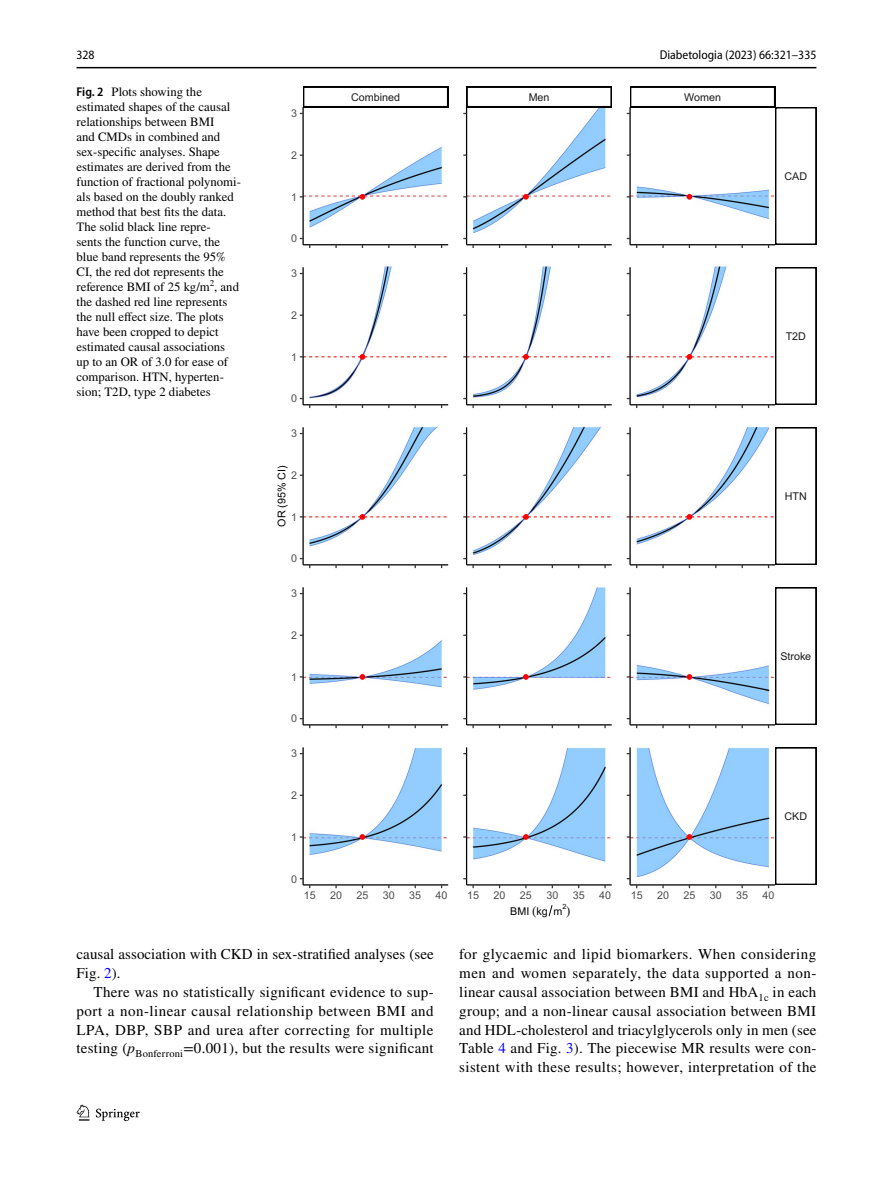
<style>
.page{position:relative;width:893px;height:1187px;background:#fff}
.page>*{position:absolute;margin:0;border:0;box-sizing:border-box;transform-origin:0 0}
.t1{font:15px/18.8px "STIX";letter-spacing:.02em;color:#000;text-align:justify}
.t2{font:12.75px/15px "STIX";color:#000}
.t3{font:12.75px "Myriad Pro Semi Cn 3";color:#000}
.t4{font:semi-condensed 12.75px "Myriad Pro";color:#000}
.t5{font:10.8px "Arial 2";color:#4d4d4d}
.t6{font:10.8px "Arial 2";color:#1a1a1a}
.t7{font:10.8px "Arial 3";color:#4d4d4d}
.t8{font:10.8px "Arial 3";color:#000}
.t9{font:7.2px "Arial 3";color:#000}
.s1{font-family:"Myriad Pro";font-weight:600;font-stretch:semi-condensed}
.s2{color:#00f}
.s3{font-style:italic}
</style>
<div class="page">
<hr style="left:77px;top:67px;width:739px;height:1px;background:#000">
<svg style="left:77px;top:1104px;width:12px;height:16px"></svg>
<svg style="left:96px;top:1108px;width:44px;height:12px"></svg>
<img style="left:303px;top:107px;width:471px;height:769px">
<svg style="left:360px;top:194px;width:5px;height:5px"></svg>
<svg style="left:523px;top:194px;width:6px;height:5px"></svg>
<svg style="left:360px;top:674px;width:5px;height:5px"></svg>
<svg style="left:523px;top:674px;width:6px;height:5px"></svg>
<svg style="left:687px;top:674px;width:5px;height:5px"></svg>
<svg style="left:360px;top:834px;width:5px;height:5px"></svg>
<svg style="left:523px;top:834px;width:6px;height:5px"></svg>
<svg style="left:687px;top:834px;width:5px;height:5px"></svg>
<svg style="left:303px;top:87px;width:145px;height:20px"></svg>
<svg style="left:467px;top:87px;width:145px;height:20px"></svg>
<svg style="left:775px;top:587px;width:41px;height:137px"></svg>
<svg style="left:775px;top:747px;width:41px;height:137px"></svg>
<hr style="left:303px;top:884px;width:145px;height:1px;background:#000">
<hr style="left:467px;top:884px;width:145px;height:1px;background:#000">
<hr style="left:630px;top:884px;width:145px;height:1px;background:#000">
<hr style="left:303px;top:724px;width:145px;height:1px;background:#000">
<hr style="left:467px;top:724px;width:145px;height:1px;background:#000">
<hr style="left:630px;top:724px;width:145px;height:1px;background:#000">
<hr style="left:303px;top:564px;width:145px;height:1px;background:#000">
<hr style="left:467px;top:564px;width:145px;height:1px;background:#000">
<hr style="left:303px;top:404px;width:145px;height:1px;background:#000">
<hr style="left:467px;top:404px;width:145px;height:1px;background:#000">
<hr style="left:303px;top:244px;width:145px;height:1px;background:#000">
<hr style="left:467px;top:244px;width:145px;height:1px;background:#000">
<svg style="left:627px;top:87px;width:189px;height:161px"></svg>
<svg style="left:627px;top:267px;width:189px;height:141px"></svg>
<svg style="left:627px;top:427px;width:189px;height:141px"></svg>
<hr style="left:629px;top:587px;width:2px;height:137px;background:#000">
<hr style="left:629px;top:747px;width:2px;height:137px;background:#000">
<hr style="left:466px;top:107px;width:1px;height:138px;background:#000">
<hr style="left:466px;top:267px;width:1px;height:138px;background:#000">
<svg style="left:463px;top:354px;width:149px;height:5px"></svg>
<hr style="left:466px;top:427px;width:1px;height:138px;background:#000">
<svg style="left:463px;top:514px;width:149px;height:5px"></svg>
<hr style="left:466px;top:587px;width:1px;height:137px;background:#000">
<hr style="left:466px;top:747px;width:1px;height:137px;background:#000">
<hr style="left:302px;top:107px;width:2px;height:138px;background:#000">
<hr style="left:302px;top:267px;width:2px;height:138px;background:#000">
<svg style="left:300px;top:354px;width:148px;height:5px"></svg>
<hr style="left:302px;top:427px;width:2px;height:138px;background:#000">
<svg style="left:300px;top:514px;width:148px;height:5px"></svg>
<hr style="left:302px;top:587px;width:2px;height:137px;background:#000">
<hr style="left:302px;top:747px;width:2px;height:137px;background:#000">
<svg style="left:548px;top:905px;width:5px;height:11px"></svg>
<p class="t4" style="left:77px;top:48px;width:20px">328</p>
<p class="t3" style="left:660px;top:48px;width:158px">Diabetologia (2023) 66:321–335</p>
<p class="t2" style="left:77px;top:85px;width:166px"><span class="s1">Fig. 2</span> Plots showing the estimated shapes of the causal relationships between BMI<br>and CMDs in combined and sex-specific analyses. Shape estimates are derived from the function of fractional polynomi&shy;als based on the doubly ranked method that best fits the data.<br>The solid black line repre-<br>sents the function curve, the blue band represents the 95%<br>CI, the red dot represents the reference BMI of 25 kg/m<sup>2</sup>, and the dashed red line represents the null effect size. The plots have been cropped to depict estimated causal associations up to an OR of 3.0 for ease of comparison. HTN, hyperten&shy;sion; T2D, type 2 diabetes</p>
<p class="t6" style="left:351px;top:91px;width:50px">Combined</p>
<p class="t6" style="left:529px;top:91px;width:22px">Men</p>
<p class="t6" style="left:684px;top:91px;width:38px">Women</p>
<p class="t7" style="left:291px;top:107px;width:7px">3</p>
<p class="t7" style="left:291px;top:149px;width:7px">2</p>
<p class="t7" style="left:291px;top:191px;width:7px">1</p>
<p class="t7" style="left:291px;top:232px;width:7px">0</p>
<p class="t7" style="left:291px;top:267px;width:7px">3</p>
<p class="t7" style="left:291px;top:309px;width:7px">2</p>
<p class="t7" style="left:291px;top:350px;width:7px">1</p>
<p class="t7" style="left:291px;top:392px;width:7px">0</p>
<p class="t7" style="left:291px;top:427px;width:7px">3</p>
<p class="t8" style="left:276px;top:527px;width:63px;rotate:-90deg">OR (95% CI)</p>
<p class="t7" style="left:291px;top:469px;width:7px">2</p>
<p class="t7" style="left:291px;top:510px;width:7px">1</p>
<p class="t7" style="left:291px;top:552px;width:7px">0</p>
<p class="t7" style="left:291px;top:587px;width:7px">3</p>
<p class="t7" style="left:291px;top:629px;width:7px">2</p>
<p class="t7" style="left:291px;top:670px;width:7px">1</p>
<p class="t7" style="left:291px;top:712px;width:7px">0</p>
<p class="t7" style="left:291px;top:747px;width:7px">3</p>
<p class="t7" style="left:291px;top:789px;width:7px">2</p>
<p class="t7" style="left:291px;top:830px;width:7px">1</p>
<p class="t7" style="left:291px;top:872px;width:7px">0</p>
<p class="t6" style="left:784px;top:170px;width:24px">CAD</p>
<p class="t6" style="left:786px;top:330px;width:22px">T2D</p>
<p class="t6" style="left:785px;top:490px;width:24px">HTN</p>
<p class="t6" style="left:780px;top:650px;width:32px">Stroke</p>
<p class="t6" style="left:784px;top:809px;width:24px">CKD</p>
<p class="t5" style="left:304px;top:888px;width:13px">15</p>
<p class="t5" style="left:330px;top:888px;width:13px">20</p>
<p class="t5" style="left:356px;top:888px;width:13px">25</p>
<p class="t5" style="left:383px;top:888px;width:13px">30</p>
<p class="t5" style="left:409px;top:888px;width:13px">35</p>
<p class="t5" style="left:436px;top:888px;width:13px">40</p>
<p class="t5" style="left:467px;top:888px;width:13px">15</p>
<p class="t5" style="left:494px;top:888px;width:13px">20</p>
<p class="t5" style="left:520px;top:888px;width:13px">25</p>
<p class="t5" style="left:546px;top:888px;width:13px">30</p>
<p class="t5" style="left:573px;top:888px;width:13px">35</p>
<p class="t5" style="left:599px;top:888px;width:13px">40</p>
<p class="t5" style="left:631px;top:888px;width:13px">15</p>
<p class="t5" style="left:657px;top:888px;width:13px">20</p>
<p class="t5" style="left:683px;top:888px;width:13px">25</p>
<p class="t5" style="left:710px;top:888px;width:13px">30</p>
<p class="t5" style="left:736px;top:888px;width:13px">35</p>
<p class="t5" style="left:763px;top:888px;width:13px">40</p>
<p class="t1" style="left:77px;top:946px;width:359px">causal association with CKD in sex-stratified analyses (see<br>Fig. <span class="s2">2</span>).</p>
<p class="t1" style="left:77px;top:983px;width:359px;text-indent:17px">There was no statistically significant evidence to sup&shy;port a non-linear causal relationship between BMI and LPA, DBP, SBP and urea after correcting for multiple testing (<span class="s3">p</span><sub>Bonferroni</sub>=0.001), but the results were significant</p>
<p class="t9" style="left:562px;top:902px;width:5px">2</p>
<p class="t8" style="left:510px;top:904px;width:54px">BMI kg m</p>
<p class="t1" style="left:459px;top:946px;width:359px">for glycaemic and lipid biomarkers. When considering men and women separately, the data supported a non&shy;linear causal association between BMI and HbA<sub>1c</sub> in each group; and a non-linear causal association between BMI and HDL-cholesterol and triacylglycerols only in men (see Table <span class="s2">4</span> and Fig. <span class="s2">3</span>). The piecewise MR results were con&shy;sistent with these results; however, interpretation of the</p>
</div>
